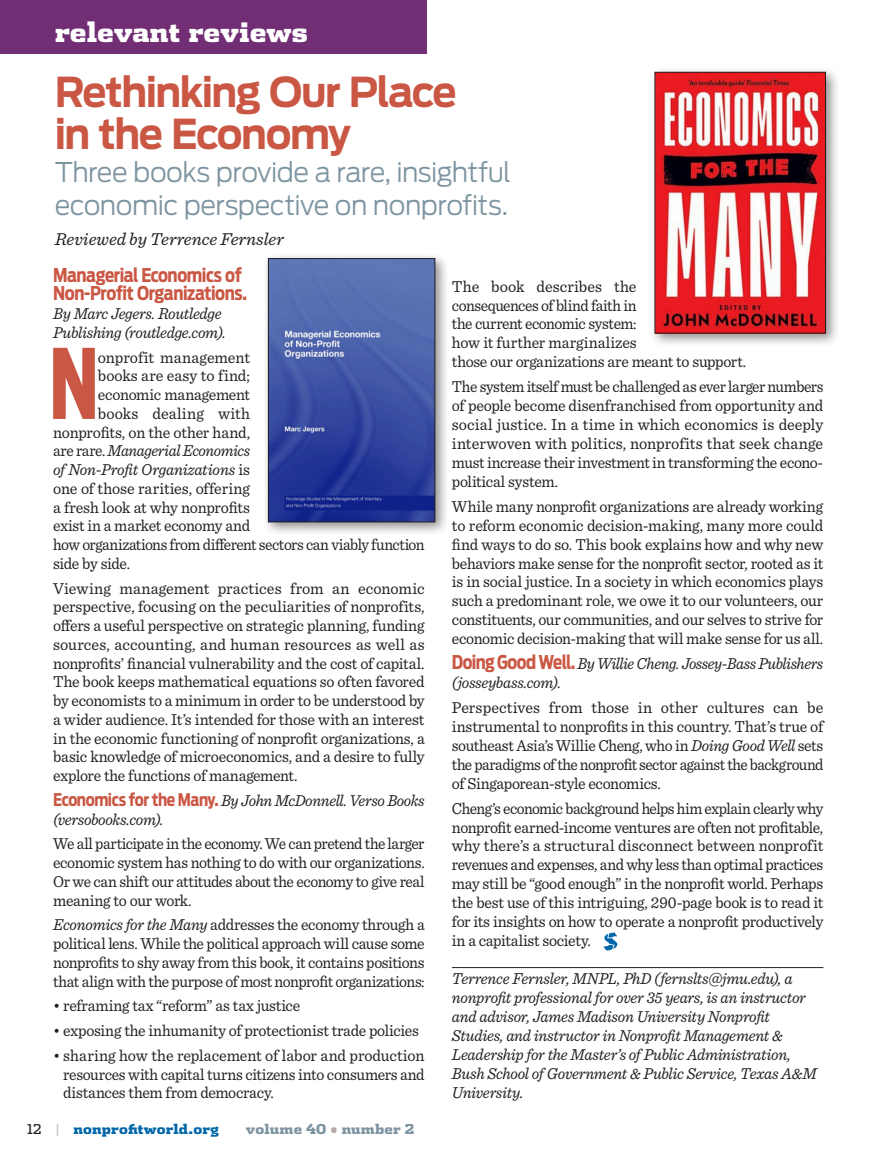
<style>
.page{position:relative;width:878px;height:1161px;background:#fff}
.page>*{position:absolute;margin:0;border:0;box-sizing:border-box;transform-origin:0 0}
.Feature_copy_1st{font:700 96px "Antenna Extra Cond";color:#ca5744}
.Reg_Feature_Head{font:700 40.95px/42px "Antenna";letter-spacing:-.04em;color:#ca5744;scale:.95 1}
.Reg_Feature_Subhead{font:300 27px/33px "Antenna";letter-spacing:-.02em;color:#7d94a1}
.Eyebrow_Head{font:900 27px "Dispatch";letter-spacing:-.005em;color:#fff}
.Feature_Copy{font:700 18.9px/18.8px "Antenna Cond";letter-spacing:-.025em;color:#ca5744;scale:.95 1}
.Reg_Feature_Credit{font:italic 18px "Sentinel";color:#231f20}
.Feature_Copy-2{font:16.5px/18.8px "Sentinel";letter-spacing:-.02em;color:#231f20;text-align:justify}
.Feature_Copy-3{font:16.5px/18.9px "Sentinel";letter-spacing:-.02em;color:#231f20;text-align:justify;scale:.95 1}
.Feature_Copy-4{font:16.5px/18.9px "Sentinel";letter-spacing:-.02em;color:#231f20;text-align:justify;scale:.94 1}
.Feature_Copy-5{font:16.5px/18.9px "Sentinel";letter-spacing:-.02em;color:#231f20;text-align:justify;scale:.93 1}
.Article_Credit_w__ru{font:italic 16.5px/18.9px "Sentinel";letter-spacing:-.02em;color:#231f20;scale:.95 1}
.Feature_Copy-6{font:italic 16.5px/18.8px "Sentinel";letter-spacing:-.02em;color:#231f20;scale:.95 1}
.Feature_copy_1st-2{font:16.5px "Sentinel";letter-spacing:-.015em;color:#231f20;scale:.96 1}
.Feature_Copy-7{font:italic 16.5px/18.9px "Sentinel";letter-spacing:-.02em;color:#231f20;scale:.94 1}
.Feature_copy_1st-3{font:16.5px "Sentinel";letter-spacing:-.015em;color:#231f20;scale:.93 1}
.Feature_copy_1st-4{font:16.5px "Sentinel";letter-spacing:-.015em;color:#231f20}
.Feature_copy_1st-5{font:16.5px "Sentinel";letter-spacing:-.015em;color:#231f20;scale:.95 1}
.Feature_copy_1st-6{font:italic 16.5px "Sentinel";letter-spacing:-.02em;color:#231f20;scale:.93 1}
.Feature_copy_1st-7{font:italic 16.5px "Sentinel";letter-spacing:-.02em;color:#231f20;scale:.96 1}
.Feature_copy_1st-8{font:16.5px "Sentinel";letter-spacing:.005em;color:#231f20}
.Feature_copy_1st-9{font:16.5px "Sentinel";letter-spacing:.015em;color:#231f20}
.t1{font:900 13.5px "Dispatch";letter-spacing:.01em;color:#0067aa}
.t2{font:900 13.5px "Dispatch";letter-spacing:.015em;color:#7d94a1}
.s1{font-style:normal}
.s2{font-family:"Antenna Cond";font-weight:700;font-style:normal;font-size:17.4px;color:#ca5744}
.s3{font-style:italic}
.s4{font-weight:400;color:#231f20}
.s5{font-weight:400;color:#bcbdc0}
.s6{color:#b5a9a5}
.s7{font-family:"Antenna Cond";font-weight:700;font-style:normal;font-size:18.9px;color:#ca5744}
</style>
<div class="page">
<div style="left:0;top:0;width:427px;height:54px;background:#712e74"></div>
<hr style="left:452px;top:967px;width:371px;height:1px;background:#231f20">
<svg style="left:603px;top:933px;width:14px;height:18px"></svg>
<div style="left:649px;top:66px;width:191px;height:282px;background:#231f20;opacity:.5"></div>
<img style="left:656px;top:74px;width:167px;height:257px">
<div style="left:262px;top:253px;width:188px;height:284px;background:#231f20;opacity:.5"></div>
<img style="left:270px;top:260px;width:163px;height:260px">
<div style="left:268px;top:258px;width:167px;height:264px;border:1px solid #231f20"></div>
<p class="Eyebrow_Head" style="left:55px;top:13px;width:254px">relevant reviews</p>
<p class="Reg_Feature_Head" style="left:55px;top:71px;width:424px">Rethinking Our Place in the Economy</p>
<p class="Reg_Feature_Subhead" style="left:55px;top:156px;width:458px">Three books provide a rare, insightful economic perspective on nonprofits.</p>
<p class="Reg_Feature_Credit" style="left:55px;top:225px;width:231px">Reviewed by Terrence Fernsler</p>
<p class="Feature_Copy" style="left:53px;top:266px;width:206px">Managerial Economics of<br>Non-Profit Organizations.</p>
<p class="Feature_Copy-6" style="left:53px;top:303px;width:183px">By Marc Jegers. Routledge<br>Publishing (routledge.com).</p>
<p class="Feature_copy_1st" style="left:49px;top:327px;width:51px">N</p>
<p class="Feature_copy_1st-4" style="left:98px;top:345px;width:154px">onprofit management</p>
<p class="Feature_copy_1st-8" style="left:98px;top:364px;width:154px">books are easy to find;</p>
<p class="Feature_copy_1st-2" style="left:98px;top:382px;width:160px">economic management</p>
<p class="Feature_copy_1st-9" style="left:98px;top:401px;width:154px">books dealing with</p>
<p class="Feature_copy_1st-2" style="left:53px;top:420px;width:207px">nonprofits, on the other hand,</p>
<p class="Feature_copy_1st-6" style="left:53px;top:439px;width:213px"><span class="s1">are rare.</span> Managerial Economics</p>
<p class="Feature_copy_1st-7" style="left:53px;top:457px;width:207px">of Non-Profit Organizations <span class="s1">is</span></p>
<p class="Feature_copy_1st-4" style="left:53px;top:476px;width:198px">one of those rarities, offering</p>
<p class="Feature_copy_1st-2" style="left:53px;top:495px;width:207px">a fresh look at why nonprofits</p>
<p class="Feature_copy_1st-5" style="left:53px;top:514px;width:209px">exist in a market economy and</p>
<p class="Feature_copy_1st-3" style="left:53px;top:532px;width:401px">how organizations from different sectors can viably function</p>
<p class="Feature_copy_1st-5" style="left:53px;top:551px;width:82px">side by side.</p>
<p class="Feature_Copy-2" style="left:53px;top:578px;width:373px">Viewing management practices from an economic perspective, focusing on the peculiarities of nonprofits, offers a useful perspective on strategic planning, funding sources, accounting, and human resources as well as nonprofits’ financial vulnerability and the cost of capital.<br>The book keeps mathematical equations so often favored by economists to a minimum in order to be understood by a wider audience. It’s intended for those with an interest in the economic functioning of nonprofit organizations, a basic knowledge of microeconomics, and a desire to fully explore the functions of management.</p>
<p class="Feature_Copy-6" style="left:53px;top:790px;width:392px"><span class="s2">Economics for the Many.</span> By John McDonnell. Verso Books (versobooks.com).</p>
<p class="Feature_Copy-4" style="left:53px;top:834px;width:396px">We all participate in the economy. We can pretend the larger economic system has nothing to do with our organizations.<br>Or we can shift our attitudes about the economy to give real meaning to our work.</p>
<p class="Feature_Copy-3" style="left:53px;top:915px;width:392px"><span class="s3">Economics for the Many</span> addresses the economy through a political lens. While the political approach will cause some nonprofits to shy away from this book, it contains positions that align with the purpose of most nonprofit organizations:</p>
<p class="Feature_Copy-3" style="left:53px;top:995px;width:261px">• reframing tax “reform” as tax justice</p>
<p class="Feature_Copy-3" style="left:53px;top:1020px;width:386px">• exposing the inhumanity of protectionist trade policies</p>
<p class="Feature_Copy-2" style="left:63px;top:1045px;width:363px;text-indent:-10px">• sharing how the replacement of labor and production resources with capital turns citizens into consumers and distances them from democracy.</p>
<p class="t1" style="left:27px;top:1119px;width:193px"><span class="s4">12</span> <span class="s5">|</span> nonprofitworld.org</p>
<p class="t2" style="left:246px;top:1119px;width:170px">volume 40 <span class="s6">•</span> number 2</p>
<p class="Feature_Copy-2" style="left:452px;top:276px;width:296px;text-align:left">The book describes the<br>consequences of blind faith in<br>the current economic system:<br>how it further marginalizes<br>those our organizations are meant to support.</p>
<p class="Feature_Copy-4" style="left:452px;top:376px;width:396px">The system itself must be challenged as ever larger numbers of people become disenfranchised from opportunity and social justice. In a time in which economics is deeply interwoven with politics, nonprofits that seek change must increase their investment in transforming the econo&shy;political system.</p>
<p class="Feature_Copy-3" style="left:452px;top:496px;width:392px">While many nonprofit organizations are already working to reform economic decision-making, many more could find ways to do so. This book explains how and why new behaviors make sense for the nonprofit sector, rooted as it is in social justice. In a society in which economics plays such a predominant role, we owe it to our volunteers, our constituents, our communities, and our selves to strive for economic decision-making that will make sense for us all.</p>
<p class="Feature_Copy-7" style="left:452px;top:653px;width:396px"><span class="s7">Doing Good Well.</span> By Willie Cheng. Jossey-Bass Publishers (josseybass.com).</p>
<p class="Feature_Copy-2" style="left:452px;top:697px;width:373px">Perspectives from those in other cultures can be instrumental to nonprofits in this country. That’s true of southeast Asia’s Willie Cheng, who in <span class="s3">Doing Good Well</span> sets the paradigms of the nonprofit sector against the background of Singaporean-style economics.</p>
<p class="Feature_Copy-5" style="left:452px;top:798px;width:401px">Cheng’s economic background helps him explain clearly why nonprofit earned-income ventures are often not profitable, why there’s a structural disconnect between nonprofit revenues and expenses, and why less than optimal practices may still be “good enough” in the nonprofit world. Perhaps the best use of this intriguing, 290-page book is to read it for its insights on how to operate a nonprofit productively in a capitalist society.</p>
<p class="Article_Credit_w__ru" style="left:452px;top:968px;width:385px">Terrence Fernsler, MNPL, PhD (fernslts@jmu.edu), a nonprofit professional for over 35 years, is an instructor and advisor, James Madison University Nonprofit Studies, and instructor in Nonprofit Management &amp; Leadership for the Master’s of Public Administration, Bush School of Government &amp; Public Service, Texas A&amp;M University.</p>
</div>
